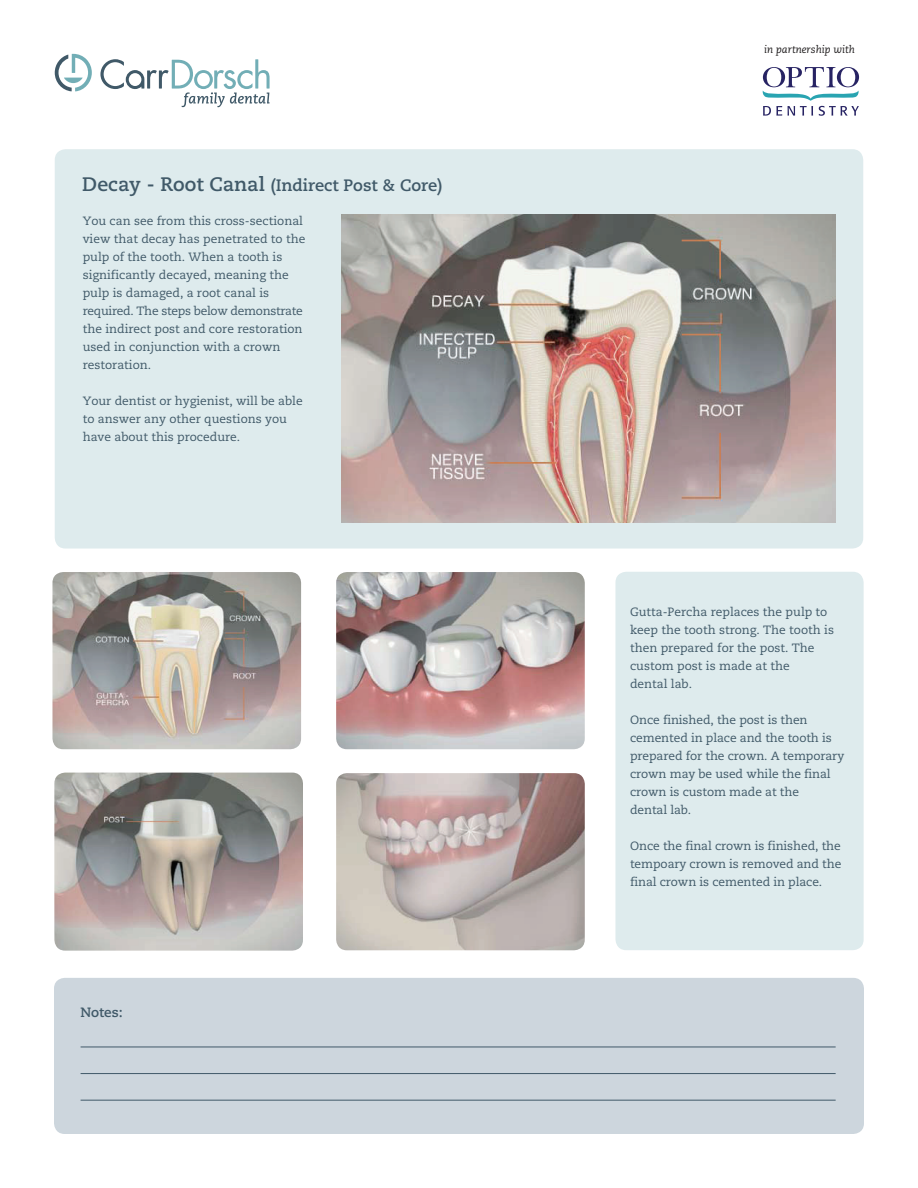
<style>
.page{position:relative;width:918px;height:1188px;background:#fff}
.page>*{position:absolute;margin:0;border:0;box-sizing:border-box;transform-origin:0 0}
.t1{font:700 16.5px "Caecilia";color:#405968}
.t2{font:700 13.5px "Caecilia";color:#405968}
.t3{font:12px/18px "Caecilia";color:#405968}
.t4{font:italic 10.5px "Caecilia";color:#201d1e}
.s1{font-size:19.5px}
</style>
<div class="page">
<div style="left:615px;top:572px;width:249px;height:378px;background:#deebed;border-radius:11px"></div>
<div style="left:55px;top:149px;width:808px;height:400px;background:#deebed;border-radius:11px"></div>
<img style="left:342px;top:215px;width:494px;height:307px">
<svg style="left:762px;top:67px;width:97px;height:49px"></svg>
<svg style="left:100px;top:59px;width:170px;height:48px"></svg>
<svg style="left:55px;top:54px;width:37px;height:37px"></svg>
<div style="left:54px;top:978px;width:810px;height:156px;background:#cdd6dd;border-radius:11px"></div>
<hr style="left:81px;top:1047px;width:755px;height:1px;background:#405968">
<hr style="left:81px;top:1073px;width:755px;height:1px;background:#405968">
<hr style="left:81px;top:1100px;width:755px;height:1px;background:#405968">
<img style="left:54px;top:773px;width:249px;height:178px">
<img style="left:336px;top:773px;width:249px;height:177px">
<img style="left:336px;top:572px;width:249px;height:177px">
<img style="left:52px;top:572px;width:249px;height:177px">
<h1 class="t1" style="left:82px;top:175px;width:361px"><span class="s1">Decay - Root Canal</span> (Indirect Post &amp; Core)</h1>
<p class="t3" style="left:83px;top:212px;width:224px">You can see from this cross-sectional view that decay has penetrated to the pulp of the tooth. When a tooth is significantly decayed, meaning the pulp is damaged, a root canal is required. The steps below demonstrate the indirect post and core restoration used in conjunction with a crown restoration.</p>
<p class="t3" style="left:83px;top:392px;width:222px">Your dentist or hygienist, will be able to answer any other questions you have about this procedure.</p>
<p class="t2" style="left:81px;top:1004px;width:44px">Notes:</p>
<p class="t4" style="left:764px;top:44px;width:92px">in partnership with</p>
<p class="t3" style="left:630px;top:603px;width:205px">Gutta-Percha replaces the pulp to keep the tooth strong. The tooth is then prepared for the post. The custom post is made at the<br>dental lab.</p>
<p class="t3" style="left:630px;top:711px;width:216px">Once finished, the post is then cemented in place and the tooth is prepared for the crown. A temporary crown may be used while the final crown is custom made at the<br>dental lab.</p>
<p class="t3" style="left:630px;top:837px;width:213px;text-align:justify">Once the final crown is finished, the tempoary crown is removed and the final crown is cemented in place.</p>
</div>
